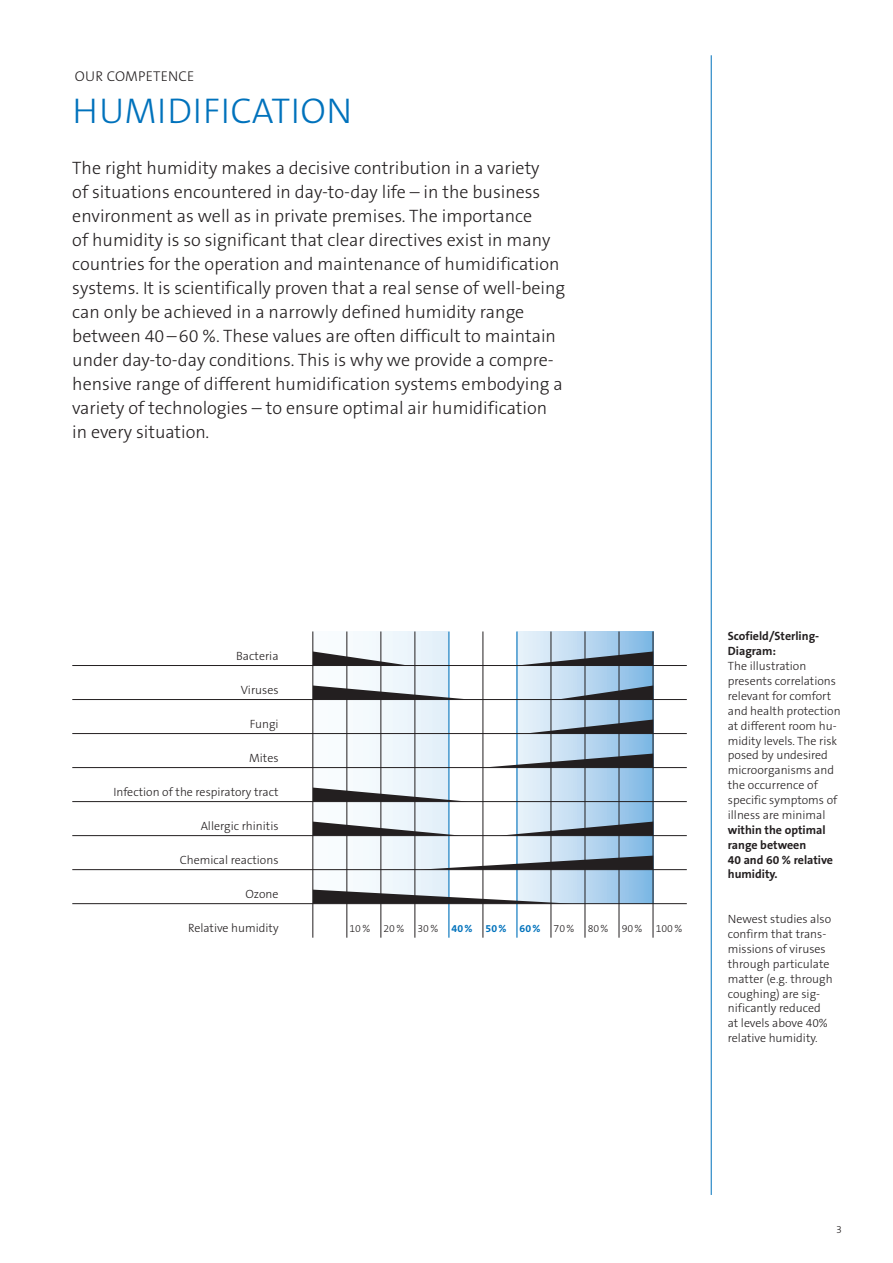
<style>
.page{position:relative;width:893px;height:1263px;background:#fff}
.page>*{position:absolute;margin:0;border:0;box-sizing:border-box;transform-origin:0 0}
.t1{font:300 36px "The Sans B W3";letter-spacing:.015em;color:#0072bc}
.t2{font:300 18px/24px "The Sans B W3";color:#231f20}
.t3{font:300 14.25px "The Sans B W3";letter-spacing:.015em;color:#231f20}
.t4{font:300 12px/14.9px "The Sans B W3";color:#231f20}
.t5{font:700 12px/14.9px "The Sans B W7";color:#231f20}
.t6{font:300 10.5px "The Sans B W3";color:#231f20}
.t7{font:700 10.5px "The Sans B W7";color:#0072bc}
</style>
<div class="page">
<hr style="left:711px;top:55px;width:1px;height:1140px;background:#0072bc">
<svg style="left:314px;top:631px;width:134px;height:259px"></svg>
<svg style="left:517px;top:631px;width:136px;height:272px;background:#b4d3ec"></svg>
<hr style="left:313px;top:631px;width:1px;height:307px;background:#231f20">
<hr style="left:347px;top:631px;width:1px;height:307px;background:#231f20">
<hr style="left:381px;top:631px;width:1px;height:307px;background:#231f20">
<hr style="left:415px;top:631px;width:1px;height:307px;background:#231f20">
<hr style="left:448px;top:631px;width:1px;height:307px;background:#0072bc">
<hr style="left:483px;top:631px;width:1px;height:307px;background:#231f20">
<hr style="left:516px;top:631px;width:1px;height:307px;background:#0072bc">
<hr style="left:551px;top:631px;width:1px;height:307px;background:#231f20">
<hr style="left:585px;top:631px;width:1px;height:307px;background:#231f20">
<hr style="left:619px;top:631px;width:1px;height:307px;background:#231f20">
<hr style="left:653px;top:631px;width:1px;height:307px;background:#231f20">
<hr style="left:72px;top:665px;width:615px;height:1px;background:#231f20">
<hr style="left:72px;top:699px;width:615px;height:1px;background:#231f20">
<hr style="left:72px;top:733px;width:615px;height:1px;background:#231f20">
<hr style="left:72px;top:767px;width:615px;height:1px;background:#231f20">
<hr style="left:72px;top:801px;width:615px;height:1px;background:#231f20">
<hr style="left:72px;top:835px;width:615px;height:1px;background:#231f20">
<hr style="left:72px;top:869px;width:615px;height:1px;background:#231f20">
<hr style="left:72px;top:903px;width:615px;height:1px;background:#231f20">
<svg style="left:519px;top:651px;width:134px;height:14px;background:#78828d"></svg>
<svg style="left:557px;top:685px;width:96px;height:14px"></svg>
<svg style="left:525px;top:719px;width:128px;height:14px;background:#78838e"></svg>
<svg style="left:483px;top:753px;width:170px;height:14px"></svg>
<svg style="left:500px;top:821px;width:153px;height:15px"></svg>
<svg style="left:420px;top:855px;width:233px;height:15px"></svg>
<svg style="left:313px;top:651px;width:94px;height:14px"></svg>
<svg style="left:313px;top:685px;width:150px;height:14px"></svg>
<svg style="left:314px;top:890px;width:258px;height:14px"></svg>
<svg style="left:313px;top:821px;width:148px;height:15px"></svg>
<svg style="left:313px;top:787px;width:148px;height:14px"></svg>
<p class="t3" style="left:75px;top:67px;width:121px">OUR COMPETENCE</p>
<h1 class="t1" style="left:73px;top:88px;width:281px">HUMIDIFICATION</h1>
<p class="t2" style="left:72px;top:156px;width:494px">The right humidity makes a decisive contribution in a variety<br>of situations encountered in day-to-day life – in the business environment as well as in private premises. The importance<br>of humidity is so significant that clear directives exist in many countries for the operation and maintenance of humidification systems. It is scientifically proven that a real sense of well-being can only be achieved in a narrowly defined humidity range between 40–60 %. These values are often difficult to maintain under day-to-day conditions. This is why we provide a compre&shy;hensive range of different humidification systems embodying a variety of technologies – to ensure optimal air humidification in every situation.</p>
<p class="t4" style="left:236px;top:649px;width:44px">Bacteria</p>
<p class="t4" style="left:241px;top:683px;width:39px">Viruses</p>
<p class="t4" style="left:250px;top:717px;width:30px">Fungi</p>
<p class="t4" style="left:249px;top:751px;width:31px">Mites</p>
<p class="t4" style="left:113px;top:785px;width:167px">Infection of the respiratory tract</p>
<p class="t4" style="left:201px;top:819px;width:79px">Allergic rhinitis</p>
<p class="t4" style="left:180px;top:853px;width:100px">Chemical reactions</p>
<p class="t4" style="left:245px;top:887px;width:35px">Ozone</p>
<p class="t4" style="left:188px;top:921px;width:92px">Relative humidity</p>
<p class="t6" style="left:349px;top:922px;width:22px">10%</p>
<p class="t6" style="left:383px;top:922px;width:22px">20%</p>
<p class="t6" style="left:418px;top:922px;width:22px">30%</p>
<p class="t7" style="left:452px;top:922px;width:22px">40%</p>
<p class="t7" style="left:486px;top:922px;width:22px">50%</p>
<p class="t7" style="left:520px;top:922px;width:22px">60%</p>
<p class="t6" style="left:554px;top:922px;width:22px">70%</p>
<p class="t6" style="left:588px;top:922px;width:22px">80%</p>
<p class="t6" style="left:622px;top:922px;width:22px">90%</p>
<p class="t6" style="left:656px;top:922px;width:28px">100%</p>
<p class="t5" style="left:728px;top:629px;width:93px">Scofield/Sterling-<br>Diagram:</p>
<p class="t4" style="left:728px;top:659px;width:114px">The illustration presents correlations relevant for comfort and health protection at different room hu&shy;midity levels. The risk posed by undesired microorganisms and the occurrence of specific symptoms of illness are minimal</p>
<p class="t5" style="left:728px;top:822px;width:107px">within the optimal range between<br>40 and 60 % relative humidity.</p>
<p class="t4" style="left:728px;top:912px;width:106px">Newest studies also confirm that trans&shy;missions of viruses through particulate matter (e.g. through coughing) are sig&shy;nificantly reduced at levels above 40% relative humidity.</p>
<p class="t6" style="left:836px;top:1223px;width:7px">3</p>
</div>
